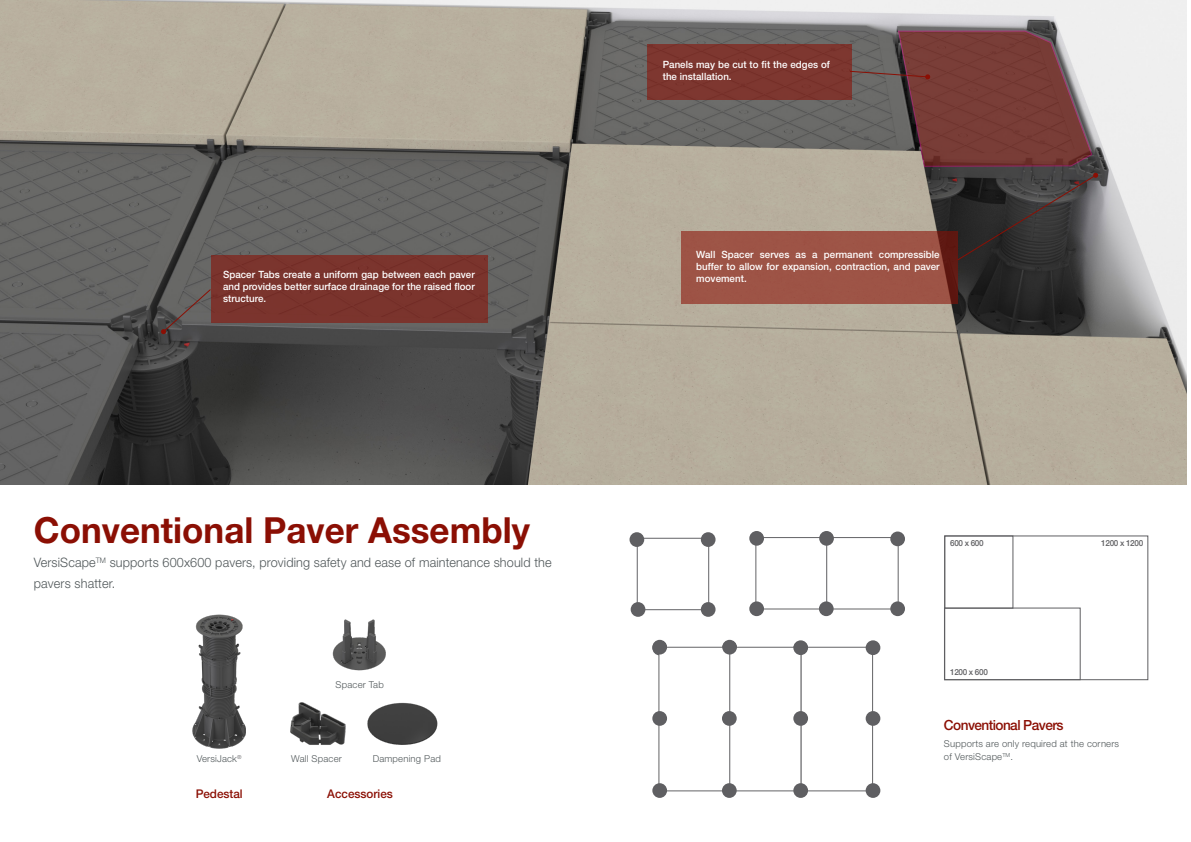
<style>
.page{position:relative;width:1191px;height:842px;background:#fff}
.page>*{position:absolute;margin:0;border:0;box-sizing:border-box;transform-origin:0 0}
.Body{font:700 36px "Helvetica Neue";color:#8b0f04}
.Body-2{font:500 14px "Helvetica Neue";letter-spacing:-.04em;color:#8b0f04}
.Body-3{font:300 13px/21px "Helvetica Neue LT Std";letter-spacing:.01em;color:#505759}
.Body-4{font:500 12px "Helvetica Neue";color:#8b0f04}
.Body-5{font:500 10px/12px "Helvetica Neue";letter-spacing:.005em;color:#fff;text-align:justify}
.Body-6{font:300 9.5px/13px "Helvetica Neue LT Std";letter-spacing:.02em;color:#505759}
.Body-7{font:500 8.4px "Helvetica Neue";letter-spacing:-.04em;color:#5f5f62}
.Body-8{font:300 5.5px "Helvetica Neue LT Std";color:#5f5f62}
</style>
<div class="page">
<img style="left:0;top:0;width:1186px;height:485px">
<div style="left:680px;top:231px;width:277px;height:72px;background:#9d5446"></div>
<div style="left:647px;top:44px;width:204px;height:56px;background:#7d3730"></div>
<svg style="left:161px;top:288px;width:51px;height:46px;background:#5d5958"></svg>
<div style="left:211px;top:256px;width:277px;height:67px;background:#7b342d"></div>
<div style="left:755px;top:537px;width:72px;height:72px;background:#fff;border:1px solid #636366"></div>
<div style="left:826px;top:537px;width:72px;height:72px;background:#fff;border:1px solid #636366"></div>
<div style="left:944px;top:535px;width:204px;height:145px;border:1px solid #5f5f62"></div>
<div style="left:944px;top:607px;width:136px;height:73px;border:1px solid #5f5f62"></div>
<div style="left:944px;top:535px;width:69px;height:74px;border:1px solid #5f5f62"></div>
<div style="left:749px;top:531px;width:15px;height:15px;background:#5f5f62;border-radius:50%"></div>
<div style="left:819px;top:531px;width:15px;height:15px;background:#5f5f62;border-radius:50%"></div>
<div style="left:749px;top:601px;width:15px;height:15px;background:#5f5f62;border-radius:50%"></div>
<div style="left:819px;top:601px;width:14px;height:15px;background:#5f5f62;border-radius:50%"></div>
<div style="left:890px;top:601px;width:15px;height:15px;background:#5f5f62;border-radius:50%"></div>
<div style="left:890px;top:531px;width:15px;height:15px;background:#5f5f62;border-radius:50%"></div>
<div style="left:637px;top:538px;width:72px;height:72px;background:#fff;border:1px solid #636366"></div>
<div style="left:729px;top:647px;width:72px;height:144px;background:#fff;border:1px solid #636366"></div>
<div style="left:800px;top:647px;width:73px;height:144px;background:#fff;border:1px solid #636366"></div>
<div style="left:722px;top:711px;width:14px;height:15px;background:#5f5f62;border-radius:50%"></div>
<div style="left:793px;top:711px;width:15px;height:15px;background:#5f5f62;border-radius:50%"></div>
<div style="left:865px;top:711px;width:15px;height:15px;background:#5f5f62;border-radius:50%"></div>
<div style="left:652px;top:711px;width:15px;height:15px;background:#5f5f62;border-radius:50%"></div>
<div style="left:652px;top:640px;width:15px;height:14px;background:#5f5f62;border-radius:50%"></div>
<div style="left:722px;top:640px;width:15px;height:14px;background:#5f5f62;border-radius:50%"></div>
<div style="left:793px;top:783px;width:15px;height:15px;background:#5f5f62;border-radius:50%"></div>
<div style="left:865px;top:783px;width:15px;height:15px;background:#5f5f62;border-radius:50%"></div>
<div style="left:793px;top:640px;width:15px;height:15px;background:#5f5f62;border-radius:50%"></div>
<div style="left:865px;top:640px;width:15px;height:15px;background:#5f5f62;border-radius:50%"></div>
<div style="left:652px;top:783px;width:15px;height:15px;background:#5f5f62;border-radius:50%"></div>
<div style="left:722px;top:783px;width:14px;height:15px;background:#5f5f62;border-radius:50%"></div>
<div style="left:630px;top:602px;width:15px;height:15px;background:#5f5f62;border-radius:50%"></div>
<div style="left:701px;top:602px;width:14px;height:15px;background:#5f5f62;border-radius:50%"></div>
<div style="left:701px;top:532px;width:14px;height:15px;background:#5f5f62;border-radius:50%"></div>
<div style="left:629px;top:532px;width:15px;height:15px;background:#5f5f62;border-radius:50%"></div>
<img style="left:367px;top:702px;width:71px;height:43px">
<img style="left:332px;top:620px;width:54px;height:51px">
<img style="left:290px;top:702px;width:56px;height:43px">
<img style="left:193px;top:614px;width:53px;height:135px">
<svg style="left:849px;top:30px;width:249px;height:231px;background:#725551"></svg>
<p class="Body-5" style="left:223px;top:269px;width:253px">Spacer Tabs create a uniform gap between each paver and provides better surface drainage for the raised floor structure.</p>
<p class="Body" style="left:34px;top:508px;width:497px">Conventional Paver Assembly</p>
<p class="Body-3" style="left:34px;top:552px;width:519px">VersiScape<sup>TM</sup> supports 600x600 pavers, providing safety and ease of maintenance should the pavers shatter.</p>
<p class="Body-6" style="left:335px;top:678px;width:50px">Spacer Tab</p>
<p class="Body-8" style="left:237px;top:754px;width:6px">®</p>
<p class="Body-6" style="left:373px;top:752px;width:70px">Dampening Pad</p>
<p class="Body-6" style="left:197px;top:752px;width:42px">VersiJack</p>
<p class="Body-6" style="left:291px;top:752px;width:52px">Wall Spacer</p>
<p class="Body-4" style="left:196px;top:786px;width:49px">Pedestal</p>
<p class="Body-4" style="left:327px;top:786px;width:67px">Accessories</p>
<p class="Body-5" style="left:662px;top:58px;width:169px">Panels may be cut to fit the edges of the installation.</p>
<p class="Body-5" style="left:696px;top:248px;width:245px">Wall Spacer serves as a permanent compressible buffer to allow for expansion, contraction, and paver movement.</p>
<p class="Body-7" style="left:950px;top:538px;width:35px">600 x 600</p>
<p class="Body-7" style="left:1101px;top:538px;width:43px">1200 x 1200</p>
<p class="Body-7" style="left:950px;top:667px;width:39px">1200 x 600</p>
<p class="Body-2" style="left:944px;top:717px;width:121px">Conventional Pavers</p>
<p class="Body-6" style="left:944px;top:737px;width:177px">Supports are only required at the corners of VersiScape<sup>TM</sup>.</p>
</div>
